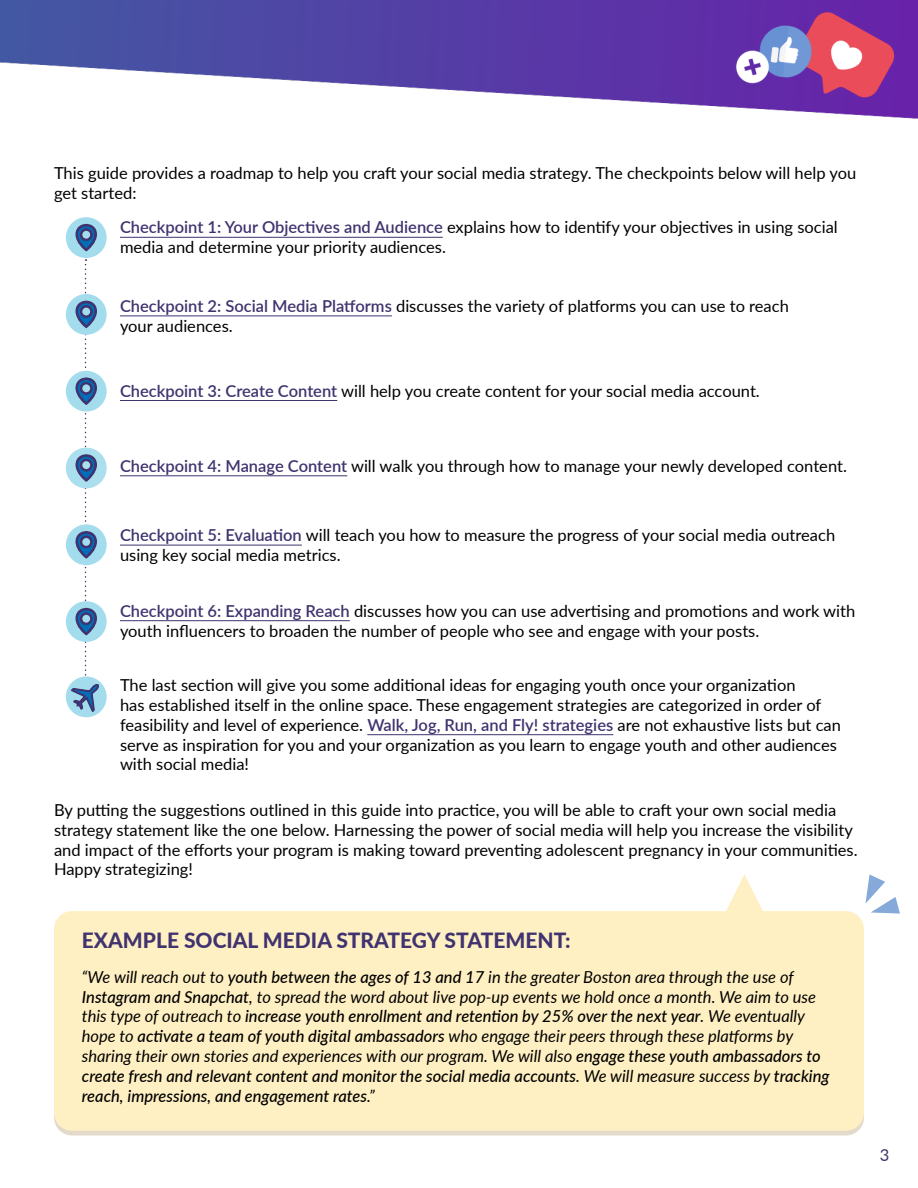
<style>
.page{position:relative;width:918px;height:1188px;background:#fff}
.page>*{position:absolute;margin:0;border:0;box-sizing:border-box;transform-origin:0 0}
.t1{font:800 21px "Lato";color:#40336f}
.t2{font:16.5px/19.8px "Lato";color:#000}
.t3{font:italic 16.5px/19.8px "Lato";color:#000}
.t4{font:16.5px "Lato";color:#40336f}
.s1{font-weight:600;color:#40336f}
.s2{font-weight:500}
</style>
<div class="page">
<img style="left:0;top:0;width:918px;height:1123px">
<div style="left:54px;top:916px;width:810px;height:220px;background:#e3dacc;border-radius:18px"></div>
<div style="left:54px;top:911px;width:810px;height:220px;background:#fff0c3;border-radius:18px"></div>
<svg style="left:720px;top:874px;width:49px;height:37px"></svg>
<svg style="left:866px;top:874px;width:34px;height:40px"></svg>
<div style="left:66px;top:217px;width:41px;height:41px;background:#a2dced;border-radius:50%"></div>
<svg style="left:75px;top:223px;width:22px;height:29px"></svg>
<div style="left:66px;top:294px;width:41px;height:41px;background:#a2dced;border-radius:50%"></div>
<div style="left:66px;top:371px;width:41px;height:41px;background:#a2dced;border-radius:50%"></div>
<div style="left:66px;top:448px;width:41px;height:40px;background:#abdfee;border-radius:50%"></div>
<div style="left:66px;top:524px;width:41px;height:41px;background:#a2dced;border-radius:50%"></div>
<div style="left:66px;top:601px;width:41px;height:41px;background:#a2dced;border-radius:50%"></div>
<div style="left:66px;top:677px;width:41px;height:40px;background:#a2dced;border-radius:50%"></div>
<svg style="left:71px;top:259px;width:28px;height:453px"></svg>
<p class="t2" style="left:54px;top:162px;width:804px">This guide provides a roadmap to help you craft your social media strategy. The checkpoints below will help you get started:</p>
<p class="t2" style="left:120px;top:217px;width:719px"><span class="s1">Checkpoint 1: Your Objectives and Audience</span> explains how to identify your objectives in using social media and determine your priority audiences.</p>
<p class="t2" style="left:120px;top:295px;width:670px"><span class="s1">Checkpoint 2: Social Media Platforms</span> discusses the variety of platforms you can use to reach your audiences.</p>
<p class="t2" style="left:120px;top:380px;width:641px"><span class="s1">Checkpoint 3: Create Content</span> will help you create content for your social media account.</p>
<p class="t2" style="left:120px;top:455px;width:728px"><span class="s1">Checkpoint 4: Manage Content</span> will walk you through how to manage your newly developed content.</p>
<p class="t2" style="left:120px;top:525px;width:717px"><span class="s1">Checkpoint 5: Evaluation</span> will teach you how to measure the progress of your social media outreach using key social media metrics.</p>
<p class="t2" style="left:120px;top:600px;width:737px"><span class="s1">Checkpoint 6: Expanding Reach</span> discusses how you can use advertising and promotions and work with youth influencers to broaden the number of people who see and engage with your posts.</p>
<p class="t2" style="left:120px;top:675px;width:723px">The last section will give you some additional ideas for engaging youth once your organization<br>has established itself in the online space. These engagement strategies are categorized in order of feasibility and level of experience. <span class="s1">Walk, Jog, Run, and Fly! strategies</span> are not exhaustive lists but can serve as inspiration for you and your organization as you learn to engage youth and other audiences with social media!</p>
<p class="t2" style="left:54px;top:799px;width:805px">By putting the suggestions outlined in this guide into practice, you will be able to craft your own social media strategy statement like the one below. Harnessing the power of social media will help you increase the visibility and impact of the efforts your program is making toward preventing adolescent pregnancy in your communities.<br>Happy strategizing!</p>
<h3 class="t1" style="left:82px;top:925px;width:490px">EXAMPLE SOCIAL MEDIA STRATEGY STATEMENT:</h3>
<p class="t3" style="left:82px;top:966px;width:749px">“We will reach out to <span class="s2">youth between the ages of 13 and 17</span> in the greater Boston area through the use of <span class="s2">Instagram and Snapchat</span>, to spread the word about live pop-up events we hold once a month. We aim to use this type of outreach to <span class="s2">increase youth enrollment and retention by 25% over the next year</span>. We eventually hope to <span class="s2">activate a team of youth digital ambassadors</span> who engage their peers through these platforms by sharing their own stories and experiences with our program. We will also <span class="s2">engage these youth ambassadors to create fresh and relevant content and monitor the social media accounts</span>. We will measure success by <span class="s2">tracking reach, impressions, and engagement rates</span>.”</p>
<p class="t4" style="left:880px;top:1144px;width:11px">3</p>
</div>
